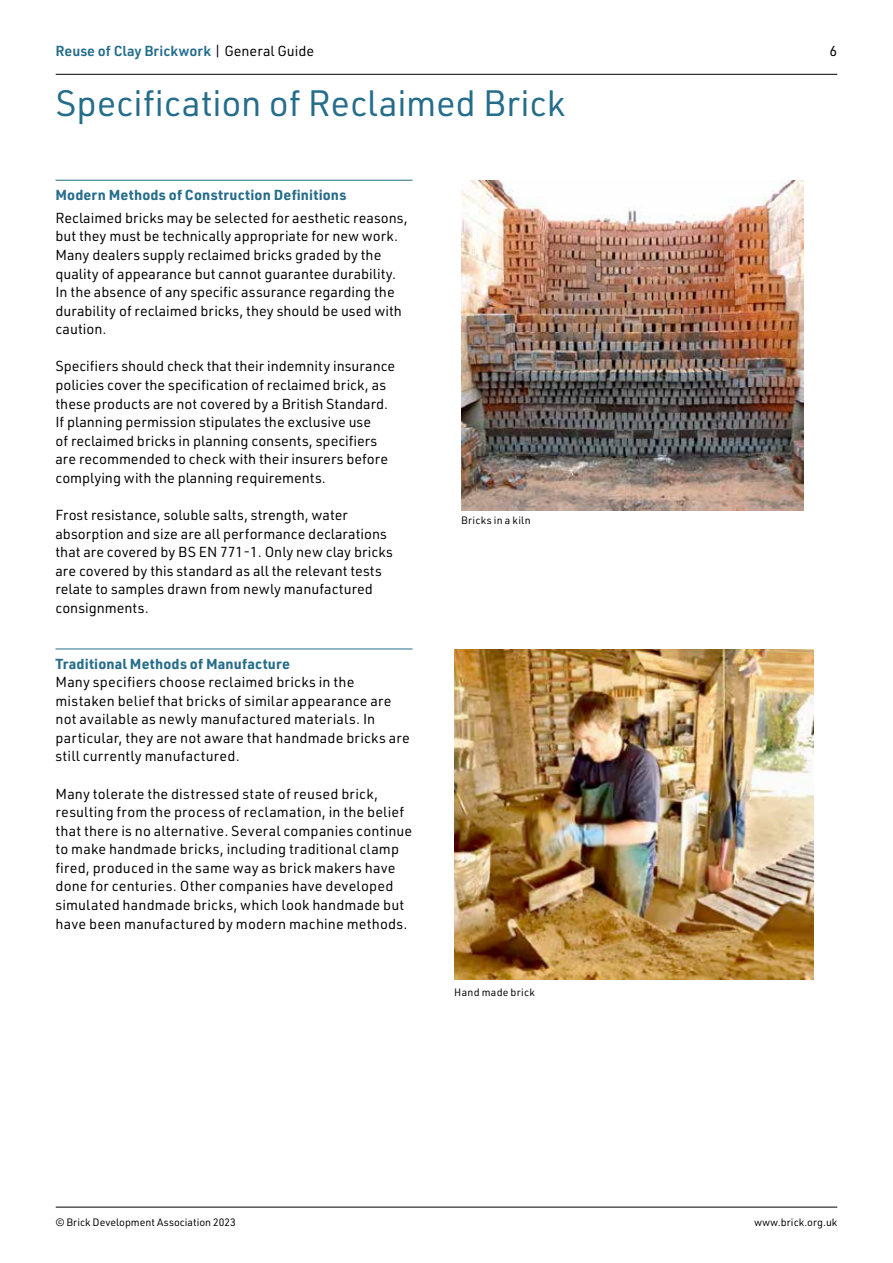
<style>
.page{position:relative;width:893px;height:1263px;background:#fff}
.page>*{position:absolute;margin:0;border:0;box-sizing:border-box;transform-origin:0 0}
.t1{font:36px "URWDIN";color:#246d8b}
.t2{font:14.25px/18.6px "URWDIN";letter-spacing:.005em;color:#000}
.t3{font:700 14.25px "URWDIN";letter-spacing:.015em;color:#266d8b}
.t4{font:600 14.25px "URWDIN";color:#236c8b}
.t5{font:10.5px "URWDIN";color:#000}
.t6{font:10.5px "URWDIN";letter-spacing:.025em;color:#000}
.t7{font:10.5px "URWDIN";letter-spacing:.04em;color:#000}
.s1{font-weight:400;color:#000}
</style>
<div class="page">
<hr style="left:56px;top:74px;width:781px;height:1px;background:#000">
<hr style="left:56px;top:1207px;width:781px;height:1px;background:#000">
<hr style="left:56px;top:180px;width:356px;height:1px;background:#266d8b">
<hr style="left:56px;top:649px;width:356px;height:1px;background:#266d8b">
<img style="left:461px;top:180px;width:343px;height:331px">
<img style="left:454px;top:649px;width:360px;height:331px">
<p class="t4" style="left:56px;top:41px;width:260px">Reuse of Clay Brickwork <span class="s1">| General Guide</span></p>
<p class="t2" style="left:830px;top:41px;width:9px">6</p>
<h1 class="t1" style="left:56px;top:79px;width:511px">Specification of Reclaimed Brick</h1>
<p class="t3" style="left:56px;top:185px;width:293px">Modern Methods of Construction Definitions</p>
<p class="t2" style="left:56px;top:208px;width:354px">Reclaimed bricks may be selected for aesthetic reasons, but they must be technically appropriate for new work.<br>Many dealers supply reclaimed bricks graded by the quality of appearance but cannot guarantee durability.<br>In the absence of any specific assurance regarding the durability of reclaimed bricks, they should be used with caution.</p>
<p class="t2" style="left:56px;top:357px;width:341px">Specifiers should check that their indemnity insurance policies cover the specification of reclaimed brick, as these products are not covered by a British Standard.<br>If planning permission stipulates the exclusive use<br>of reclaimed bricks in planning consents, specifiers are recommended to check with their insurers before complying with the planning requirements.</p>
<p class="t2" style="left:56px;top:505px;width:339px">Frost resistance, soluble salts, strength, water absorption and size are all performance declarations that are covered by BS EN 771-1. Only new clay bricks are covered by this standard as all the relevant tests relate to samples drawn from newly manufactured consignments.</p>
<p class="t3" style="left:56px;top:654px;width:236px">Traditional Methods of Manufacture</p>
<p class="t2" style="left:56px;top:672px;width:356px">Many specifiers choose reclaimed bricks in the mistaken belief that bricks of similar appearance are not available as newly manufactured materials. In particular, they are not aware that handmade bricks are still currently manufactured.</p>
<p class="t2" style="left:56px;top:784px;width:358px">Many tolerate the distressed state of reused brick, resulting from the process of reclamation, in the belief that there is no alternative. Several companies continue to make handmade bricks, including traditional clamp fired, produced in the same way as brick makers have done for centuries. Other companies have developed simulated handmade bricks, which look handmade but have been manufactured by modern machine methods.</p>
<p class="t7" style="left:461px;top:513px;width:71px">Bricks in a kiln</p>
<p class="t6" style="left:454px;top:985px;width:82px">Hand made brick</p>
<p class="t5" style="left:56px;top:1215px;width:182px">© Brick Development Association 2023</p>
<p class="t5" style="left:754px;top:1215px;width:85px">www.brick.org.uk</p>
</div>
